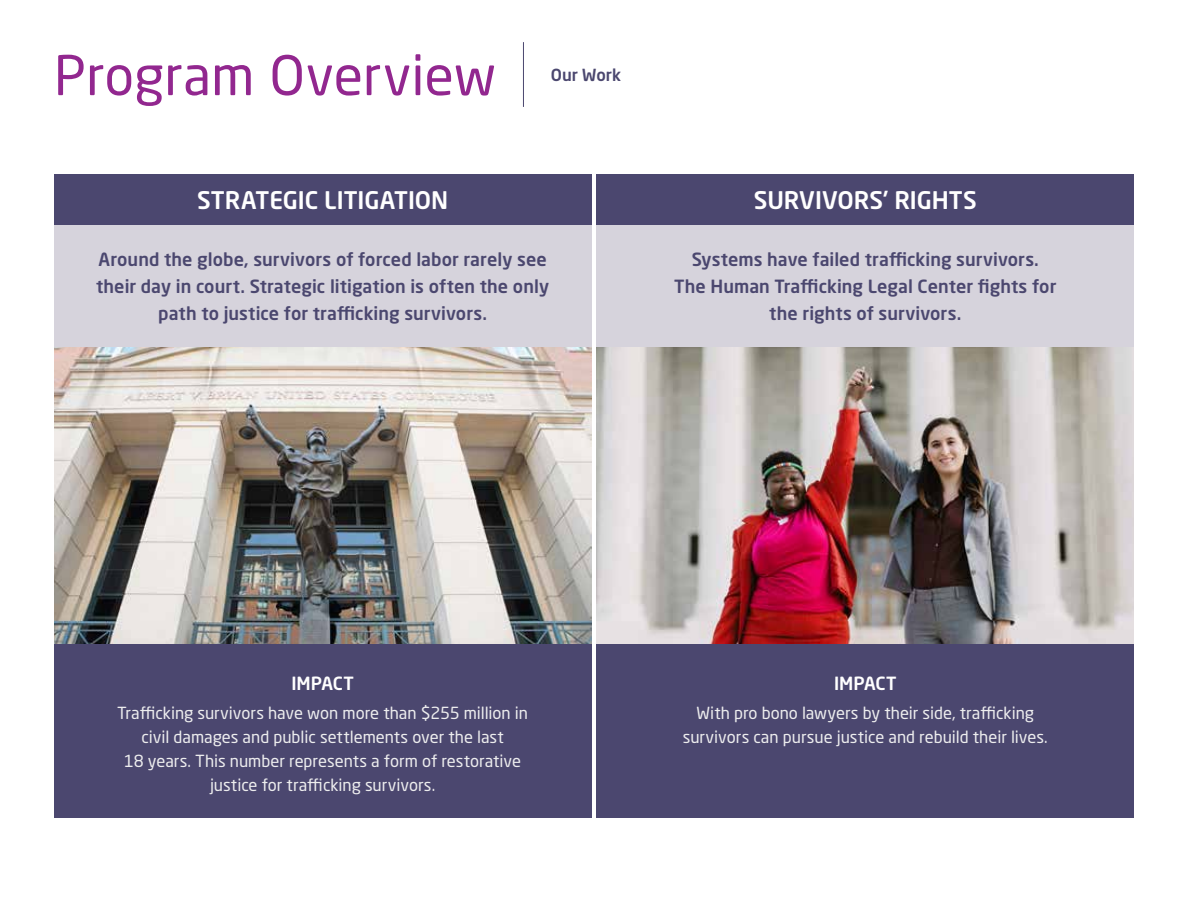
<style>
.page{position:relative;width:1188px;height:918px;background:#fff}
.page>*{position:absolute;margin:0;border:0;box-sizing:border-box;transform-origin:0 0}
.t1{font:54px "Neo Sans W1 G";color:#92278f}
.t2{font:500 24px "Neo Sans W1 G";letter-spacing:-.005em;color:#fff}
.t3{font:500 18px/27px "Neo Sans W1 G";letter-spacing:.005em;color:#4b476f;text-align:center}
.t4{font:500 18px "Neo Sans W1 G";letter-spacing:-.005em;color:#fff}
.t5{font:16.5px/24px "Neo Sans W1 G";color:#ededee;text-align:center}
.t6{font:500 16.5px "Neo Sans W1 G";letter-spacing:.005em;color:#4b476f}
</style>
<div class="page">
<hr style="left:523px;top:42px;width:1px;height:65px;background:#4b476f">
<img style="left:54px;top:347px;width:537px;height:297px">
<div style="left:54px;top:225px;width:537px;height:122px;background:#d6d3dc"></div>
<div style="left:54px;top:174px;width:537px;height:51px;background:#4b476f"></div>
<div style="left:54px;top:644px;width:537px;height:174px;background:#4b476f"></div>
<img style="left:597px;top:347px;width:537px;height:297px">
<div style="left:597px;top:225px;width:537px;height:122px;background:#d6d3dc"></div>
<div style="left:597px;top:174px;width:537px;height:51px;background:#4b476f"></div>
<div style="left:597px;top:644px;width:537px;height:174px;background:#4b476f"></div>
<h1 class="t1" style="left:54px;top:42px;width:444px">Program Overview</h1>
<h2 class="t2" style="left:197px;top:185px;width:253px">STRATEGIC LITIGATION</h2>
<p class="t6" style="left:551px;top:64px;width:72px">Our Work</p>
<p class="t3" style="left:96px;top:245px;width:454px">Around the globe, survivors of forced labor rarely see their day in court. Strategic litigation is often the only path to justice for trafficking survivors.</p>
<h2 class="t2" style="left:754px;top:185px;width:224px">SURVIVORS’ RIGHTS</h2>
<p class="t3" style="left:674px;top:245px;width:384px">Systems have failed trafficking survivors.<br>The Human Trafficking Legal Center fights for the rights of survivors.</p>
<p class="t4" style="left:291px;top:672px;width:64px">IMPACT</p>
<p class="t5" style="left:117px;top:701px;width:412px">Trafficking survivors have won more than $255 million in civil damages and public settlements over the last<br>18 years. This number represents a form of restorative justice for trafficking survivors.</p>
<p class="t4" style="left:834px;top:672px;width:64px">IMPACT</p>
<p class="t5" style="left:683px;top:701px;width:367px">With pro bono lawyers by their side, trafficking survivors can pursue justice and rebuild their lives.</p>
</div>
